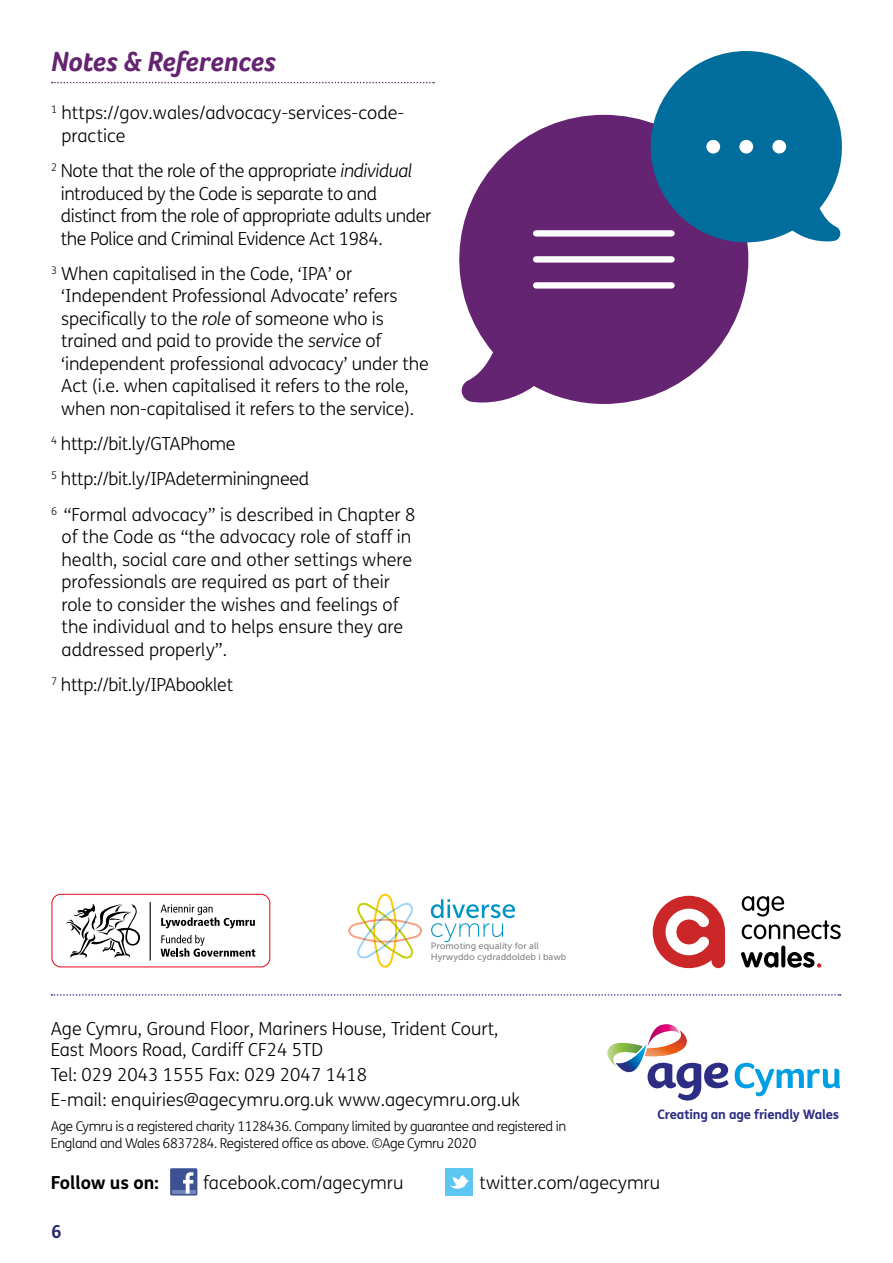
<style>
.page{position:relative;width:893px;height:1263px;background:#fff}
.page>*{position:absolute;margin:0;border:0;box-sizing:border-box;transform-origin:0 0}
.t1{font:italic 700 28.5px "Foco Age UK";letter-spacing:-.005em;color:#652471}
.t2{font:300 18px/22.5px "FS Me";letter-spacing:-.01em;color:#000}
.t3{font:700 18px "FS Me";color:#000}
.t4{font:700 18px "FS Me";color:#2a2d6f}
.t5{font:300 13.5px/16.5px "FS Me";letter-spacing:-.03em;color:#000}
.t6{font:700 13.05px "FS Me";letter-spacing:-.02em;color:#2d2e83}
.t7{font:9.15px/10.9px "Museo Sans 500";color:#888587}
.s1{font-style:italic}
</style>
<div class="page">
<svg style="left:52px;top:82px;width:382px;height:1px"></svg>
<svg style="left:607px;top:1024px;width:233px;height:77px"></svg>
<div style="left:170px;top:1168px;width:27px;height:27px;background:#3d5294;border-radius:2px"></div>
<hr style="left:172px;top:1190px;width:23px;height:3px;background:#7286b6">
<svg style="left:183px;top:1172px;width:10px;height:21px"></svg>
<div style="left:446px;top:1168px;width:27px;height:28px;background:#5ec6f2"></div>
<svg style="left:450px;top:1175px;width:19px;height:14px"></svg>
<svg style="left:51px;top:994px;width:790px;height:2px"></svg>
<svg style="left:348px;top:894px;width:74px;height:74px"></svg>
<svg style="left:431px;top:899px;width:84px;height:43px"></svg>
<div style="left:51px;top:894px;width:219px;height:73px;border:1px solid #e30613;border-radius:9px"></div>
<hr style="left:150px;top:902px;width:1px;height:58px;background:#000">
<svg style="left:161px;top:904px;width:94px;height:24px"></svg>
<svg style="left:161px;top:935px;width:94px;height:22px"></svg>
<svg style="left:66px;top:903px;width:74px;height:55px"></svg>
<svg style="left:653px;top:896px;width:72px;height:72px"></svg>
<svg style="left:742px;top:896px;width:99px;height:43px"></svg>
<svg style="left:741px;top:952px;width:37px;height:16px"></svg>
<svg style="left:781px;top:945px;width:4px;height:22px"></svg>
<svg style="left:787px;top:952px;width:34px;height:16px"></svg>
<svg style="left:459px;top:115px;width:295px;height:289px;fill:#652471"></svg>
<div style="left:536px;top:230px;width:135px;height:7px;background:#fff"></div>
<div style="left:536px;top:256px;width:135px;height:7px;background:#fff"></div>
<div style="left:536px;top:282px;width:135px;height:7px;background:#fff"></div>
<svg style="left:641px;top:51px;width:201px;height:191px;background:#2f7da8"></svg>
<div style="left:706px;top:140px;width:14px;height:14px;background:#fff;border-radius:50%"></div>
<div style="left:739px;top:140px;width:14px;height:14px;background:#fff;border-radius:50%"></div>
<div style="left:772px;top:140px;width:14px;height:14px;background:#fff;border-radius:50%"></div>
<h1 class="t1" style="left:51px;top:45px;width:226px">Notes &amp; References</h1>
<p class="t2" style="left:62px;top:101px;width:344px;text-indent:-11px"><sup>1</sup> https://gov.wales/advocacy-services-code&shy;practice</p>
<p class="t2" style="left:61px;top:159px;width:372px;text-indent:-10px"><sup>2</sup> Note that the role of the appropriate <span class="s1">individual </span>introduced by the Code is separate to and distinct from the role of appropriate adults under the Police and Criminal Evidence Act 1984.</p>
<p class="t2" style="left:61px;top:262px;width:369px;text-indent:-10px"><sup>3</sup> When capitalised in the Code, ‘IPA’ or ‘Independent Professional Advocate’ refers specifically to the <span class="s1">role</span> of someone who is trained and paid to provide the <span class="s1">service</span> of ‘independent professional advocacy’ under the Act (i.e. when capitalised it refers to the role, when non-capitalised it refers to the service).</p>
<p class="t2" style="left:51px;top:426px;width:366px;line-height:35.2px"><sup>4</sup> http://bit.ly/GTAPhome<br><sup>5</sup> http://bit.ly/IPAdeterminingneed<br><sup>6</sup> “Formal advocacy” is described in Chapter 8</p>
<p class="t2" style="left:62px;top:525px;width:352px">of the Code as “the advocacy role of staff in health, social care and other settings where professionals are required as part of their role to consider the wishes and feelings of the individual and to helps ensure they are addressed properly”.</p>
<p class="t2" style="left:51px;top:673px;width:184px"><sup>7</sup> http://bit.ly/IPAbooklet</p>
<p class="t7" style="left:431px;top:940px;width:137px">Promoting equality for all<br>Hyrwyddo cydraddoldeb i bawb</p>
<p class="t2" style="left:51px;top:1017px;width:449px;line-height:21px">Age Cymru, Ground Floor, Mariners House, Trident Court,<br>East Moors Road, Cardiff CF24 5TD</p>
<p class="t2" style="left:51px;top:1061px;width:471px;line-height:25.2px">Tel: 029 2043 1555 Fax: 029 2047 1418<br>E-mail: enquiries@agecymru.org.uk www.agecymru.org.uk</p>
<p class="t5" style="left:51px;top:1118px;width:517px">Age Cymru is a registered charity 1128436. Company limited by guarantee and registered in<br>England and Wales 6837284. Registered office as above. ©Age Cymru 2020</p>
<p class="t6" style="left:657px;top:1104px;width:183px">Creating an age friendly Wales</p>
<p class="t3" style="left:51px;top:1169px;width:110px">Follow us on:</p>
<p class="t2" style="left:203px;top:1171px;width:202px">facebook.com/agecymru</p>
<p class="t2" style="left:479px;top:1171px;width:182px">twitter.com/agecymru</p>
<p class="t4" style="left:51px;top:1218px;width:12px">6</p>
</div>
